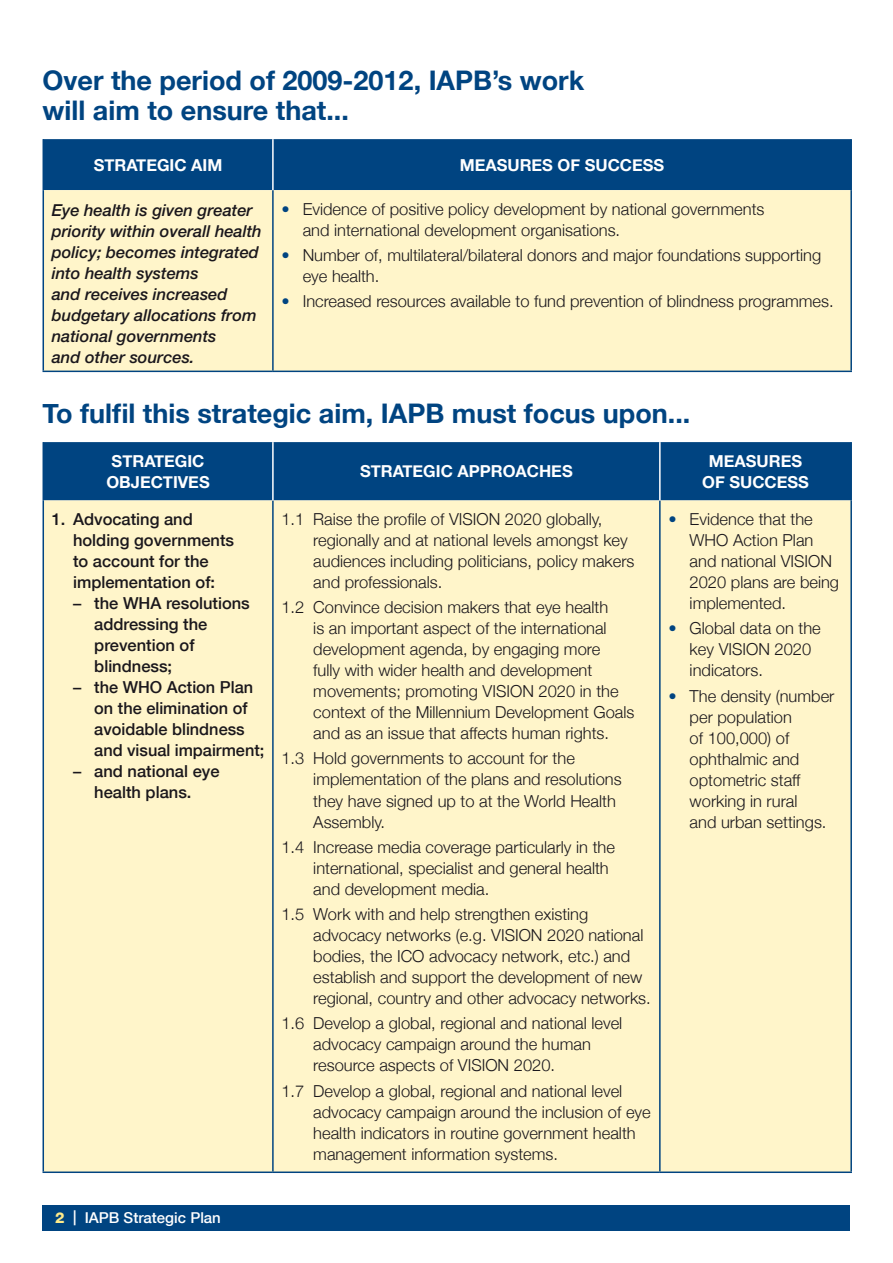
<style>
.page{position:relative;width:893px;height:1263px;background:#fff}
.page>*{position:absolute;margin:0;border:0;box-sizing:border-box;transform-origin:0 0}
.t1{font:700 27px/30px "Helvetica Neue";color:#004481}
.t2{font:300 16.5px/21px "Helvetica Neue";color:#1a171c}
.t3{font:500 16.5px/21px "Helvetica Neue";color:#1a171c}
.t4{font:italic 500 16.5px/21px "Helvetica Neue";color:#1a171c}
.t5{font:700 16.5px/21px "Helvetica Neue";color:#fff;text-align:center}
.t6{font:500 15px "Helvetica Neue";color:#fff}
.s1{color:#004481}
.s2{font-weight:800;color:#ffeb8a}
</style>
<div class="page">
<div style="left:43px;top:1205px;width:807px;height:26px;background:#004481"></div>
<div style="left:44px;top:139px;width:806px;height:51px;background:#004481"></div>
<div style="left:44px;top:190px;width:806px;height:181px;background:#fff5ca"></div>
<hr style="left:850px;top:190px;width:2px;height:181px;background:#004481">
<hr style="left:273px;top:371px;width:579px;height:1px;background:#004481">
<hr style="left:43px;top:190px;width:1px;height:181px;background:#004481">
<hr style="left:272px;top:190px;width:2px;height:181px;background:#004481">
<hr style="left:43px;top:371px;width:230px;height:1px;background:#004481">
<hr style="left:43px;top:139px;width:1px;height:51px;background:#004481">
<hr style="left:850px;top:139px;width:2px;height:51px;background:#004481">
<hr style="left:272px;top:139px;width:2px;height:51px;background:#fff">
<div style="left:44px;top:442px;width:806px;height:58px;background:#004481"></div>
<div style="left:44px;top:500px;width:806px;height:671px;background:#fff5ca"></div>
<hr style="left:43px;top:500px;width:1px;height:671px;background:#004481">
<hr style="left:272px;top:500px;width:2px;height:671px;background:#004481">
<hr style="left:659px;top:500px;width:2px;height:671px;background:#004481">
<hr style="left:850px;top:500px;width:2px;height:671px;background:#004481">
<hr style="left:43px;top:442px;width:1px;height:58px;background:#004481">
<hr style="left:850px;top:442px;width:2px;height:58px;background:#004481">
<hr style="left:272px;top:442px;width:2px;height:58px;background:#fff">
<hr style="left:659px;top:442px;width:2px;height:58px;background:#fff">
<hr style="left:43px;top:1171px;width:230px;height:2px;background:#004481">
<hr style="left:273px;top:1171px;width:387px;height:2px;background:#004481">
<hr style="left:660px;top:1171px;width:192px;height:2px;background:#004481">
<h1 class="t1" style="left:43px;top:65px;width:543px">Over the period of 2009-2012, IAPB’s work will aim to ensure that...</h1>
<p class="t5" style="left:94px;top:154px;width:130px">STRATEGIC AIM</p>
<p class="t5" style="left:460px;top:154px;width:206px">MEASURES OF SUCCESS</p>
<p class="t4" style="left:52px;top:199px;width:211px">Eye health is given greater priority within overall health policy; becomes integrated into health systems<br>and receives increased budgetary allocations from national governments<br>and other sources.</p>
<p class="t2" style="left:303px;top:198px;width:463px;text-indent:-21px"><span class="s1">•</span> Evidence of positive policy development by national governments and international development organisations.</p>
<p class="t2" style="left:303px;top:244px;width:520px;text-indent:-21px"><span class="s1">•</span> Number of, multilateral/bilateral donors and major foundations supporting eye health.</p>
<p class="t2" style="left:281px;top:290px;width:554px"><span class="s1">•</span> Increased resources available to fund prevention of blindness programmes.</p>
<h1 class="t1" style="left:43px;top:398px;width:649px">To fulfil this strategic aim, IAPB must focus upon...</h1>
<p class="t5" style="left:106px;top:450px;width:105px">STRATEGIC<br>OBJECTIVES</p>
<p class="t5" style="left:360px;top:460px;width:214px">STRATEGIC APPROACHES</p>
<p class="t5" style="left:702px;top:450px;width:108px">MEASURES<br>OF SUCCESS</p>
<p class="t3" style="left:73px;top:508px;width:163px;text-indent:-21px">1. Advocating and holding governments to account for the implementation of:</p>
<p class="t3" style="left:94px;top:592px;width:157px;text-indent:-21px">– the WHA resolutions addressing the prevention of blindness;</p>
<p class="t3" style="left:94px;top:676px;width:172px;text-indent:-21px">– the WHO Action Plan on the elimination of avoidable blindness and visual impairment;</p>
<p class="t3" style="left:73px;top:760px;width:148px;text-align:center">– and national eye health plans.</p>
<p class="t2" style="left:313px;top:508px;width:323px;text-indent:-32px">1.1 Raise the profile of VISION 2020 globally, regionally and at national levels amongst key audiences including politicians, policy makers and professionals.</p>
<p class="t2" style="left:313px;top:596px;width:323px;text-indent:-32px">1.2 Convince decision makers that eye health<br>is an important aspect of the international development agenda, by engaging more<br>fully with wider health and development movements; promoting VISION 2020 in the context of the Millennium Development Goals and as an issue that affects human rights.</p>
<p class="t2" style="left:313px;top:748px;width:310px;text-indent:-32px">1.3 Hold governments to account for the implementation of the plans and resolutions they have signed up to at the World Health Assembly.</p>
<p class="t2" style="left:313px;top:836px;width:303px;text-indent:-32px">1.4 Increase media coverage particularly in the international, specialist and general health and development media.</p>
<p class="t2" style="left:313px;top:903px;width:339px;text-indent:-32px">1.5 Work with and help strengthen existing advocacy networks (e.g. VISION 2020 national bodies, the ICO advocacy network, etc.) and establish and support the development of new regional, country and other advocacy networks.</p>
<p class="t2" style="left:313px;top:1012px;width:311px;text-indent:-32px">1.6 Develop a global, regional and national level advocacy campaign around the human resource aspects of VISION 2020.</p>
<p class="t2" style="left:313px;top:1080px;width:339px;text-indent:-32px">1.7 Develop a global, regional and national level advocacy campaign around the inclusion of eye health indicators in routine government health management information systems.</p>
<p class="t2" style="left:690px;top:508px;width:151px;text-indent:-21px"><span class="s1">•</span> Evidence that the<br>WHO Action Plan and national VISION<br>2020 plans are being implemented.</p>
<p class="t2" style="left:690px;top:617px;width:133px;text-indent:-21px"><span class="s1">•</span> Global data on the key VISION 2020 indicators.</p>
<p class="t2" style="left:690px;top:685px;width:146px;text-indent:-21px"><span class="s1">•</span> The density (number per population<br>of 100,000) of ophthalmic and optometric staff working in rural<br>and urban settings.</p>
<p class="t6" style="left:55px;top:1209px;width:167px"><span class="s2">2</span> | IAPB Strategic Plan</p>
</div>
